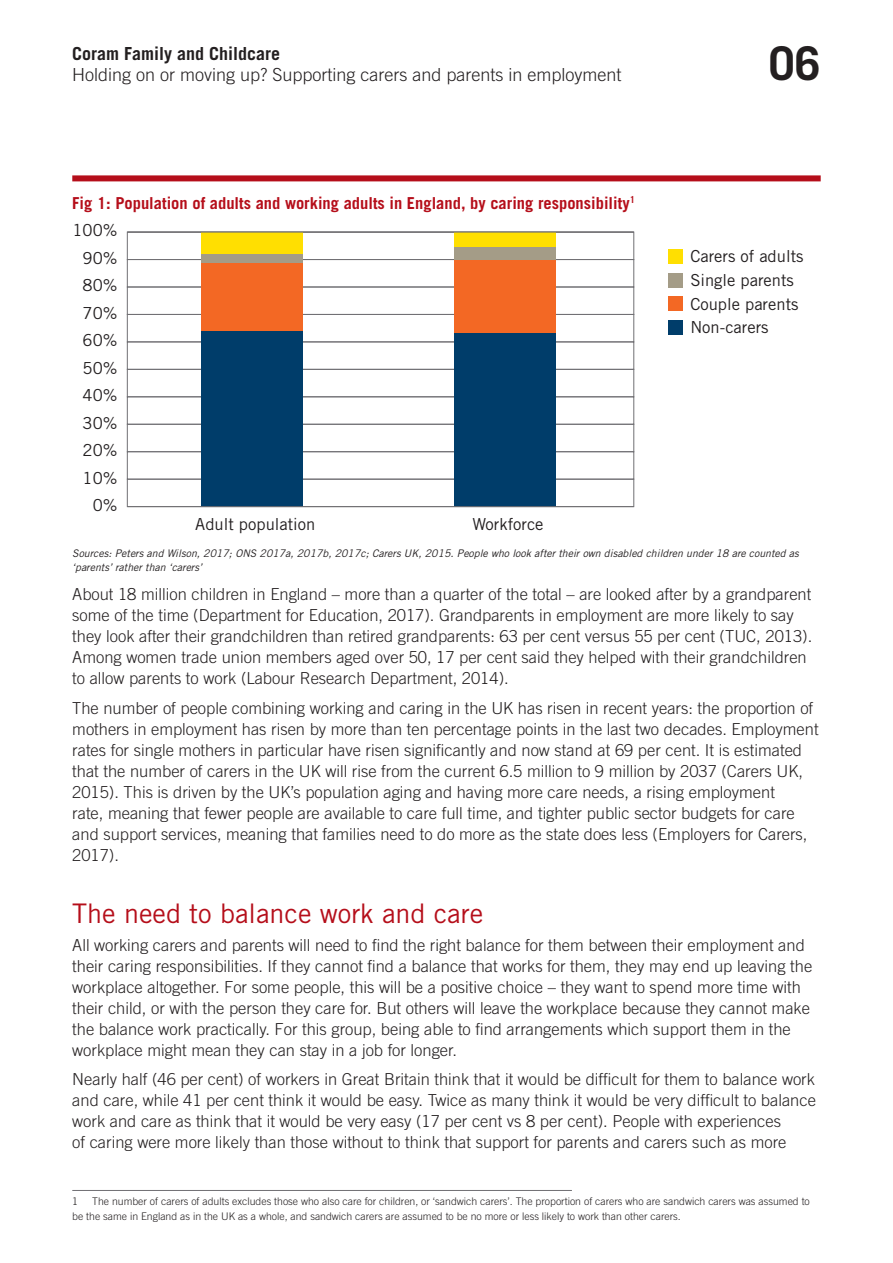
<style>
.page{position:relative;width:893px;height:1263px;background:#fff}
.page>*{position:absolute;margin:0;border:0;box-sizing:border-box;transform-origin:0 0}
.t1{font:700 46.5px "Trade Gothic LT Std";color:#231f20}
.Headings{font:27px "Trade Gothic LT Std";color:#b50e1a}
.t2{font:300 18px "Trade Gothic LT Std";color:#231f20}
.t3{font:700 18px "Trade Gothic LT Std";color:#231f20}
.Body_copy{font:300 16.5px/21px "Trade Gothic LT Std";color:#231f20}
.t4{font:16.5px "Trade Gothic LT Std";color:#231f20}
.Table_headings{font:700 16.5px "Trade Gothic LT Std";color:#b50e1a}
.Footnotes{font:300 10.5px/15px "Trade Gothic LT Std";color:#231f20}
.Source_copy{font:italic 10.5px/13.5px "Trade Gothic LT Std";color:#231f20}
</style>
<div class="page">
<div style="left:72px;top:175px;width:749px;height:6px;background:#b50e1a"></div>
<div style="left:127px;top:479px;width:507px;height:28px;border:1px solid #717074"></div>
<div style="left:127px;top:424px;width:507px;height:28px;border:1px solid #717074"></div>
<div style="left:127px;top:396px;width:507px;height:29px;border:1px solid #717074"></div>
<div style="left:127px;top:369px;width:507px;height:28px;border:1px solid #717074"></div>
<div style="left:127px;top:341px;width:507px;height:29px;border:1px solid #717074"></div>
<div style="left:127px;top:314px;width:507px;height:28px;border:1px solid #717074"></div>
<div style="left:127px;top:287px;width:507px;height:28px;border:1px solid #717074"></div>
<div style="left:127px;top:259px;width:507px;height:28px;border:1px solid #717074"></div>
<div style="left:127px;top:232px;width:507px;height:28px;border:1px solid #717074"></div>
<div style="left:668px;top:320px;width:15px;height:15px;background:#003d6a"></div>
<div style="left:668px;top:296px;width:15px;height:15px;background:#f36824"></div>
<div style="left:668px;top:273px;width:15px;height:14px;background:#a49c87"></div>
<div style="left:668px;top:249px;width:15px;height:15px;background:#ffdf01"></div>
<div style="left:201px;top:331px;width:102px;height:176px;background:#003d6a"></div>
<div style="left:201px;top:263px;width:102px;height:68px;background:#f36824"></div>
<div style="left:201px;top:253px;width:102px;height:10px;background:#a49c87"></div>
<div style="left:201px;top:232px;width:102px;height:21px;background:#ffdf01"></div>
<div style="left:454px;top:333px;width:101px;height:174px;background:#003d6a"></div>
<div style="left:454px;top:259px;width:101px;height:74px;background:#f36824"></div>
<div style="left:454px;top:247px;width:101px;height:12px;background:#a49c87"></div>
<div style="left:454px;top:232px;width:101px;height:15px;background:#ffdf01"></div>
<hr style="left:127px;top:506px;width:507px;height:1px;background:#717074">
<hr style="left:127px;top:232px;width:507px;height:1px;background:#717074">
<hr style="left:72px;top:1190px;width:500px;height:1px;background:#717074">
<p class="t3" style="left:72px;top:42px;width:210px">Coram Family and Childcare</p>
<p class="t2" style="left:72px;top:64px;width:551px">Holding on or moving up? Supporting carers and parents in employment</p>
<p class="Table_headings" style="left:72px;top:193px;width:564px">Fig 1: Population of adults and working adults in England, by caring responsibility<sup>1</sup></p>
<p class="t4" style="left:72px;top:221px;width:47px">100%</p>
<p class="t4" style="left:83px;top:248px;width:36px">90%</p>
<p class="t4" style="left:83px;top:275px;width:36px">80%</p>
<p class="t4" style="left:83px;top:303px;width:36px">70%</p>
<p class="t4" style="left:83px;top:330px;width:36px">60%</p>
<p class="t4" style="left:83px;top:358px;width:36px">50%</p>
<p class="t4" style="left:83px;top:385px;width:36px">40%</p>
<p class="t4" style="left:83px;top:413px;width:36px">30%</p>
<p class="t4" style="left:83px;top:440px;width:36px">20%</p>
<p class="t4" style="left:83px;top:468px;width:36px">10%</p>
<p class="t4" style="left:93px;top:495px;width:26px">0%</p>
<h1 class="t1" style="left:769px;top:35px;width:53px">06</h1>
<p class="t4" style="left:690px;top:247px;width:115px">Carers of adults</p>
<p class="t4" style="left:690px;top:270px;width:105px">Single parents</p>
<p class="t4" style="left:690px;top:294px;width:110px">Couple parents</p>
<p class="t4" style="left:690px;top:317px;width:80px">Non-carers</p>
<p class="t4" style="left:195px;top:514px;width:122px">Adult population</p>
<p class="t4" style="left:472px;top:514px;width:73px">Workforce</p>
<p class="Source_copy" style="left:72px;top:547px;width:728px">Sources: Peters and Wilson, 2017; ONS 2017a, 2017b, 2017c; Carers UK, 2015. People who look after their own disabled children under 18 are counted as ‘parents’ rather than ‘carers’</p>
<p class="Body_copy" style="left:72px;top:584px;width:741px">About 18 million children in England – more than a quarter of the total – are looked after by a grandparent some of the time (Department for Education, 2017). Grandparents in employment are more likely to say they look after their grandchildren than retired grandparents: 63 per cent versus 55 per cent (TUC, 2013).<br>Among women trade union members aged over 50, 17 per cent said they helped with their grandchildren to allow parents to work (Labour Research Department, 2014).</p>
<p class="Body_copy" style="left:72px;top:697px;width:748px">The number of people combining working and caring in the UK has risen in recent years: the proportion of mothers in employment has risen by more than ten percentage points in the last two decades. Employment rates for single mothers in particular have risen significantly and now stand at 69 per cent. It is estimated that the number of carers in the UK will rise from the current 6.5 million to 9 million by 2037 (Carers UK, 2015). This is driven by the UK’s population aging and having more care needs, a rising employment<br>rate, meaning that fewer people are available to care full time, and tighter public sector budgets for care and support services, meaning that families need to do more as the state does less (Employers for Carers, 2017).</p>
<p class="Headings" style="left:72px;top:897px;width:412px">The need to balance work and care</p>
<p class="Body_copy" style="left:72px;top:934px;width:741px">All working carers and parents will need to find the right balance for them between their employment and their caring responsibilities. If they cannot find a balance that works for them, they may end up leaving the workplace altogether. For some people, this will be a positive choice – they want to spend more time with their child, or with the person they care for. But others will leave the workplace because they cannot make the balance work practically. For this group, being able to find arrangements which support them in the workplace might mean they can stay in a job for longer.</p>
<p class="Body_copy" style="left:72px;top:1069px;width:745px">Nearly half (46 per cent) of workers in Great Britain think that it would be difficult for them to balance work and care, while 41 per cent think it would be easy. Twice as many think it would be very difficult to balance work and care as think that it would be very easy (17 per cent vs 8 per cent). People with experiences<br>of caring were more likely than those without to think that support for parents and carers such as more</p>
<p class="Footnotes" style="left:72px;top:1194px;width:739px;text-indent:20px">The number of carers of adults excludes those who also care for children, or ‘sandwich carers’. The proportion of carers who are sandwich carers was assumed to be the same in England as in the UK as a whole, and sandwich carers are assumed to be no more or less likely to work than other carers.</p>
<p class="Footnotes" style="left:72px;top:1194px;width:7px">1</p>
</div>
